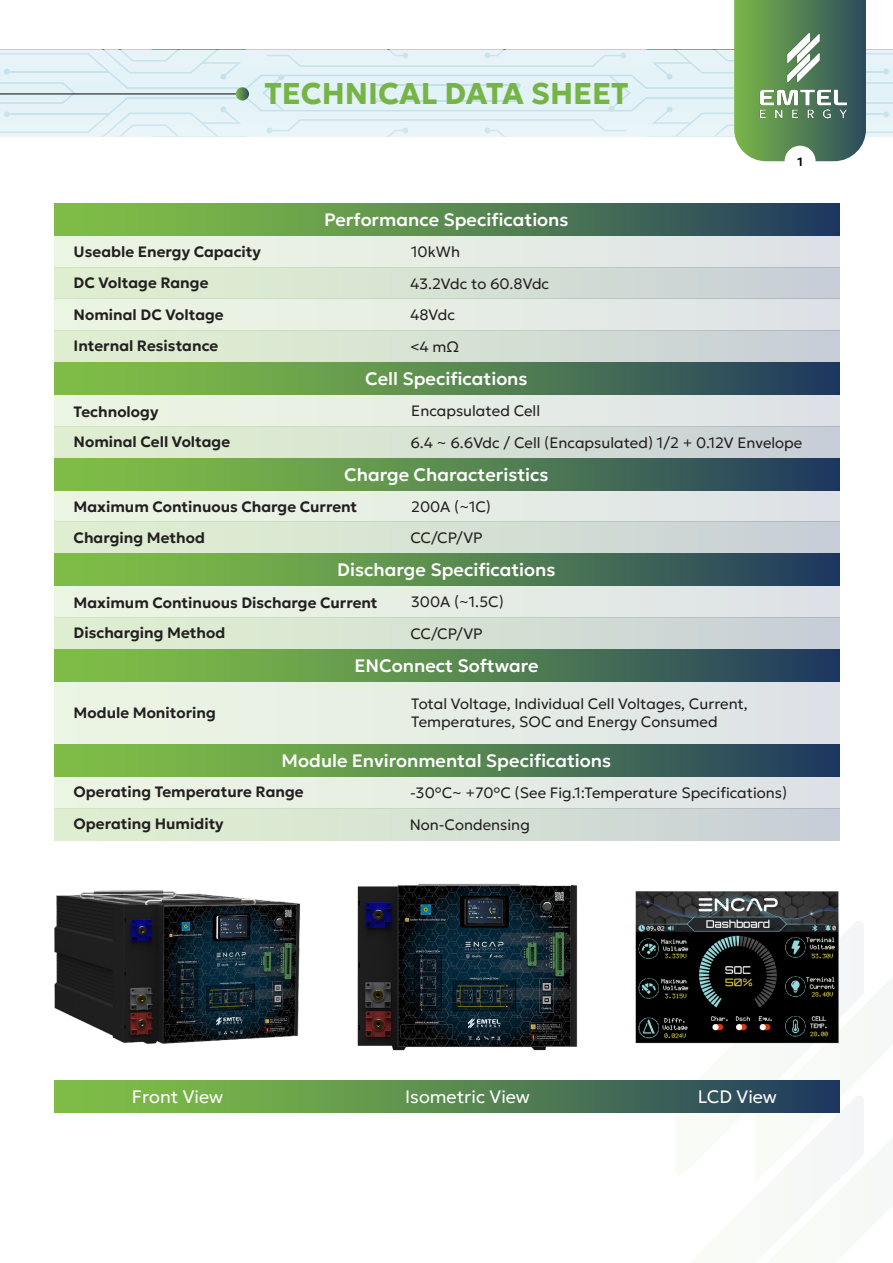
<style>
.page{position:relative;width:893px;height:1263px;background:#fff}
.page>*{position:absolute;margin:0;border:0;box-sizing:border-box;transform-origin:0 0}
.t1{font:700 30px "Geologica";color:#76b448}
.t2{font:500 18px "Geologica";color:#fff}
.t3{font:300 18px "Geologica";color:#fff}
.t4{font:300 15px/18px "Geologica";color:#231f20}
.t5{font:600 15px "Geologica";color:#231f20}
.t6{font:600 12px "Geologica";color:#000}
</style>
<div class="page">
<img style="left:636px;top:921px;width:227px;height:253px">
<div style="left:54px;top:299px;width:785px;height:32px;background:#e6ede4"></div>
<div style="left:54px;top:235px;width:785px;height:32px;background:#e6ede4"></div>
<div style="left:54px;top:203px;width:785px;height:32px;background:linear-gradient(to right,#89cb44,#24405e)"></div>
<div style="left:54px;top:267px;width:785px;height:32px;background:linear-gradient(to right,#e1f2d0,#c8cfd7)"></div>
<div style="left:54px;top:331px;width:785px;height:32px;background:linear-gradient(to right,#e1f2d0,#c8cfd7)"></div>
<div style="left:54px;top:394px;width:785px;height:32px;background:#e6ede4"></div>
<div style="left:54px;top:363px;width:785px;height:31px;background:linear-gradient(to right,#89cb44,#24405e)"></div>
<div style="left:54px;top:426px;width:785px;height:32px;background:linear-gradient(to right,#e1f2d0,#c8cfd7)"></div>
<div style="left:54px;top:490px;width:785px;height:32px;background:#e6ede4"></div>
<div style="left:54px;top:458px;width:785px;height:32px;background:linear-gradient(to right,#89cb44,#24405e)"></div>
<div style="left:54px;top:522px;width:785px;height:32px;background:linear-gradient(to right,#e1f2d0,#c8cfd7)"></div>
<div style="left:54px;top:586px;width:785px;height:31px;background:#e6ede4"></div>
<div style="left:54px;top:554px;width:785px;height:32px;background:linear-gradient(to right,#89cb44,#24405e)"></div>
<div style="left:54px;top:617px;width:785px;height:32px;background:linear-gradient(to right,#e1f2d0,#c8cfd7)"></div>
<div style="left:54px;top:745px;width:785px;height:32px;background:linear-gradient(to right,#89cb44,#24405e)"></div>
<div style="left:54px;top:681px;width:785px;height:64px;background:#e6ede4"></div>
<div style="left:54px;top:649px;width:785px;height:32px;background:linear-gradient(to right,#89cb44,#24405e)"></div>
<svg style="left:0;top:0;width:893px;height:161px"></svg>
<img style="left:747px;top:18px;width:106px;height:119px">
<div style="left:785px;top:146px;width:31px;height:31px;background:#fff;border-radius:50%"></div>
<div style="left:54px;top:777px;width:785px;height:32px;background:#e6ede4"></div>
<div style="left:54px;top:809px;width:785px;height:31px;background:linear-gradient(to right,#e1f2d0,#c8cfd7)"></div>
<div style="left:54px;top:1080px;width:785px;height:33px;background:linear-gradient(to right,#89cb44,#24405e)"></div>
<img style="left:54px;top:890px;width:247px;height:154px">
<img style="left:357px;top:883px;width:221px;height:168px">
<img style="left:635px;top:891px;width:204px;height:152px">
<h1 class="t1" style="left:264px;top:67px;width:366px">TECHNICAL DATA SHEET</h1>
<p class="t2" style="left:324px;top:204px;width:246px">Performance Specifications</p>
<p class="t5" style="left:74px;top:239px;width:189px">Useable Energy Capacity</p>
<p class="t4" style="left:411px;top:241px;width:50px">10kWh</p>
<p class="t5" style="left:74px;top:269px;width:136px">DC Voltage Range</p>
<p class="t4" style="left:410px;top:273px;width:140px">43.2Vdc to 60.8Vdc</p>
<p class="t5" style="left:74px;top:301px;width:152px">Nominal DC Voltage</p>
<p class="t4" style="left:410px;top:305px;width:46px">48Vdc</p>
<p class="t5" style="left:74px;top:333px;width:146px">Internal Resistance</p>
<p class="t4" style="left:410px;top:337px;width:51px">&lt;4 mΩ</p>
<p class="t2" style="left:365px;top:363px;width:164px">Cell Specifications</p>
<p class="t6" style="left:797px;top:151px;width:7px">1</p>
<p class="t5" style="left:74px;top:398px;width:86px">Technology</p>
<p class="t4" style="left:411px;top:401px;width:130px">Encapsulated Cell</p>
<p class="t5" style="left:74px;top:428px;width:158px">Nominal Cell Voltage</p>
<p class="t4" style="left:410px;top:432px;width:393px">6.4 ~ 6.6Vdc / Cell (Encapsulated) 1/2 + 0.12V Envelope</p>
<p class="t2" style="left:344px;top:458px;width:206px">Charge Characteristics</p>
<p class="t5" style="left:74px;top:494px;width:285px">Maximum Continuous Charge Current</p>
<p class="t4" style="left:411px;top:496px;width:81px">200A (~1C)</p>
<p class="t5" style="left:74px;top:524px;width:133px">Charging Method</p>
<p class="t4" style="left:410px;top:528px;width:74px">CC/CP/VP</p>
<p class="t2" style="left:337px;top:554px;width:220px">Discharge Specifications</p>
<p class="t5" style="left:74px;top:589px;width:306px">Maximum Continuous Discharge Current</p>
<p class="t4" style="left:411px;top:592px;width:94px">300A (~1.5C)</p>
<p class="t5" style="left:74px;top:620px;width:153px">Discharging Method</p>
<p class="t4" style="left:410px;top:623px;width:74px">CC/CP/VP</p>
<p class="t2" style="left:354px;top:650px;width:186px">ENConnect Software</p>
<p class="t5" style="left:74px;top:700px;width:144px">Module Monitoring</p>
<p class="t4" style="left:411px;top:693px;width:338px">Total Voltage, Individual Cell Voltages, Current,<br>Temperatures, SOC and Energy Consumed</p>
<p class="t2" style="left:282px;top:744px;width:331px">Module Environmental Specifications</p>
<p class="t5" style="left:74px;top:779px;width:232px">Operating Temperature Range</p>
<p class="t4" style="left:410px;top:783px;width:379px">-30°C~ +70°C (See Fig.1:Temperature Specifications)</p>
<p class="t5" style="left:74px;top:811px;width:152px">Operating Humidity</p>
<p class="t4" style="left:410px;top:814px;width:122px">Non-Condensing</p>
<p class="t3" style="left:132px;top:1081px;width:93px">Front View</p>
<p class="t3" style="left:405px;top:1081px;width:126px">Isometric View</p>
<p class="t3" style="left:698px;top:1081px;width:81px">LCD View</p>
</div>
